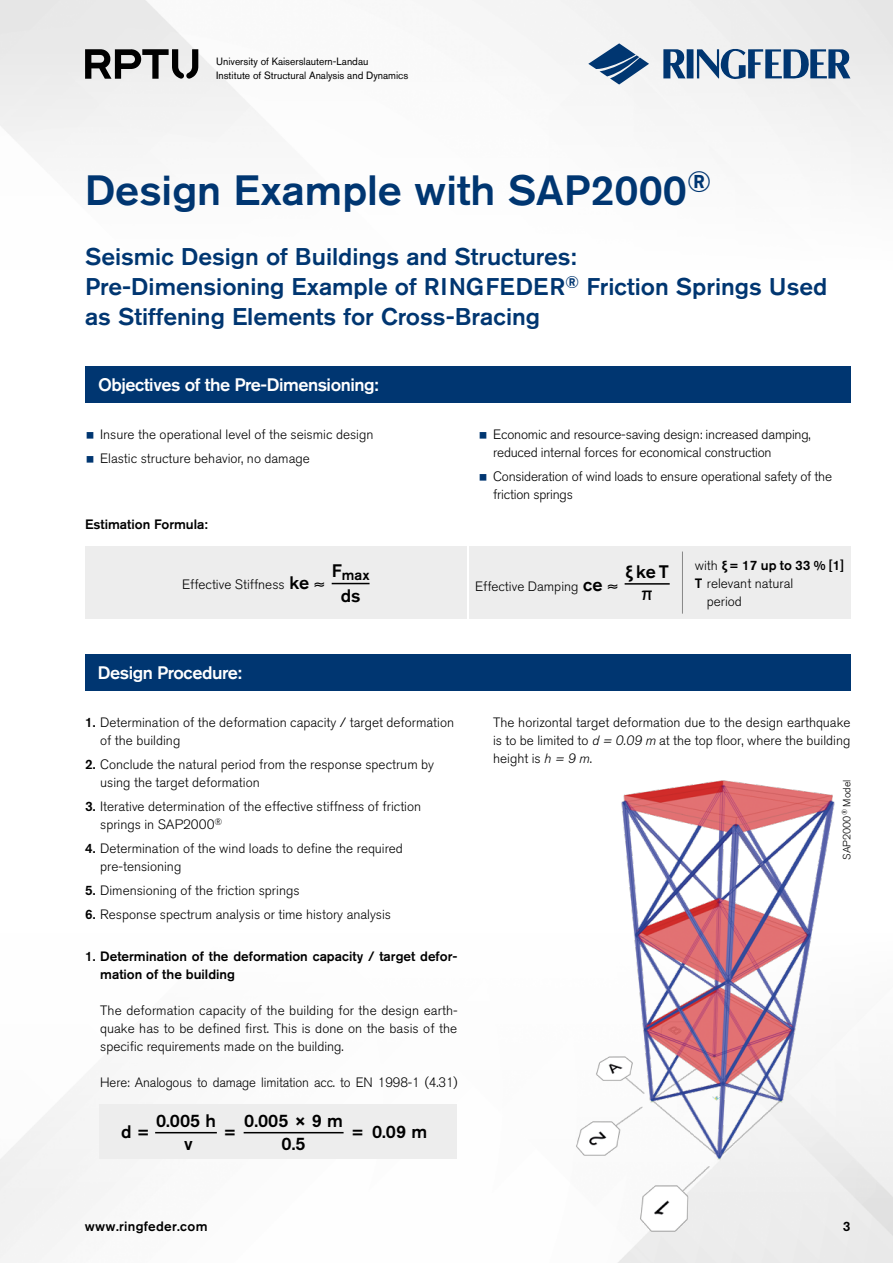
<style>
.page{position:relative;width:893px;height:1263px;background:#fff}
.page>*{position:absolute;margin:0;border:0;box-sizing:border-box;transform-origin:0 0}
.t1{font:500 42px "Akzidenz Grotesk BE";color:#003671}
.t2{font:500 24px/30px "Akzidenz Grotesk BE";color:#003671}
.t3{font:500 18px "Akzidenz Grotesk BE";letter-spacing:-.025em;color:#fff}
.t4{font:500 18px/22.8px "Akzidenz Grotesk BE";color:#000;text-align:center}
.t5{font:500 18px "Helvetica Neue LT Std";color:#000}
.t6{font:500 14.4px "Akzidenz Grotesk BE";color:#000}
.t7{font:300 13.5px/18px "Akzidenz Grotesk BE";color:#000}
.t8{font:500 13.5px/18px "Akzidenz Grotesk BE";color:#000}
.t9{font:500 13.5px "Akzidenz Grotesk BE";letter-spacing:.02em;color:#000}
.t10{font:10.5px/13.5px "Akzidenz Grotesk BE";color:#000}
.t11{font:300 10.5px "Akzidenz Grotesk BE";color:#000}
.s1{font-size:30px;color:#003671}
.s2{font-weight:500;font-size:18px}
.s3{font-family:"Arial";font-weight:700;font-size:16.95px}
.s4{font-weight:300}
.s5{font-family:"Arial";font-weight:700;font-size:12.6px}
.s6{font-weight:500}
.s7{font-style:italic}
</style>
<div class="page">
<img style="left:564px;top:780px;width:283px;height:455px">
<div style="left:100px;top:1105px;width:357px;height:54px;background:#ededed"></div>
<hr style="left:155px;top:1132px;width:62px;height:1px;background:#000">
<hr style="left:244px;top:1132px;width:100px;height:1px;background:#000">
<div style="left:85px;top:367px;width:766px;height:36px;background:#003671"></div>
<div style="left:469px;top:547px;width:381px;height:72px;background:#ededed"></div>
<div style="left:85px;top:547px;width:382px;height:72px;background:#ededed"></div>
<hr style="left:332px;top:583px;width:38px;height:1px;background:#000">
<hr style="left:625px;top:583px;width:45px;height:2px;background:#000">
<hr style="left:682px;top:551px;width:1px;height:63px;background:#878787">
<div style="left:85px;top:655px;width:765px;height:36px;background:#003671"></div>
<svg style="left:85px;top:49px;width:113px;height:30px;background:#7d7d7d"></svg>
<svg style="left:663px;top:48px;width:187px;height:32px"></svg>
<svg style="left:588px;top:43px;width:61px;height:42px"></svg>
<p class="t10" style="left:216px;top:55px;width:194px">University of Kaiserslautern-Landau<br>Institute of Structural Analysis and Dynamics</p>
<h1 class="t1" style="left:85px;top:164px;width:628px">Design Example with SAP2000<sup>®</sup></h1>
<h2 class="t2" style="left:85px;top:241px;width:744px">Seismic Design of Buildings and Structures:<br>Pre-Dimensioning Example of RINGFEDER<sup>®</sup> Friction Springs Used as Stiffening Elements for Cross-Bracing</h2>
<h3 class="t3" style="left:98px;top:374px;width:282px">Objectives of the Pre-Dimensioning:</h3>
<p class="t7" style="left:85px;top:425px;width:290px"><span class="s1">•</span> Insure the operational level of the seismic design</p>
<p class="t7" style="left:85px;top:449px;width:226px"><span class="s1">•</span> Elastic structure behavior, no damage</p>
<p class="t8" style="left:85px;top:515px;width:124px">Estimation Formula:</p>
<p class="t7" style="left:182px;top:576px;width:144px">Effective Stiffness <span class="s2">ke</span> ≈</p>
<p class="t6" style="left:332px;top:566px;width:39px"><sup>F</sup>max</p>
<h3 class="t4" style="left:341px;top:584px;width:21px">ds</h3>
<p class="t7" style="left:493px;top:425px;width:319px;text-indent:-15px"><span class="s1">•</span> Economic and resource-saving design: increased damping, reduced internal forces for economical construction</p>
<p class="t7" style="left:493px;top:467px;width:340px;text-indent:-15px"><span class="s1">•</span> Consideration of wind loads to ensure operational safety of the friction springs</p>
<p class="t7" style="left:475px;top:577px;width:144px">Effective Damping <span class="s2">ce</span> ≈</p>
<h3 class="t4" style="left:625px;top:560px;width:45px"><span class="s3">ξ</span>keT</h3>
<h3 class="t5" style="left:642px;top:583px;width:12px">π</h3>
<p class="t8" style="left:695px;top:556px;width:151px"><span class="s4">with</span> <span class="s5">ξ</span>= 17 up to 33 % [1]</p>
<p class="t7" style="left:695px;top:574px;width:100px"><span class="s6">T</span> relevant natural</p>
<p class="t7" style="left:707px;top:592px;width:37px">period</p>
<h3 class="t3" style="left:98px;top:662px;width:146px">Design Procedure:</h3>
<p class="t7" style="left:100px;top:713px;width:355px;text-indent:-15px"><span class="s6">1.</span> Determination of the deformation capacity / target deformation of the building</p>
<p class="t7" style="left:100px;top:755px;width:335px;text-indent:-15px"><span class="s6">2.</span> Conclude the natural period from the response spectrum by using the target deformation</p>
<p class="t7" style="left:100px;top:797px;width:322px;text-indent:-15px"><span class="s6">3.</span> Iterative determination of the effective stiffness of friction springs in SAP2000<sup>®</sup></p>
<p class="t7" style="left:100px;top:839px;width:304px;text-indent:-15px"><span class="s6">4.</span> Determination of the wind loads to define the required pre-tensioning</p>
<p class="t7" style="left:85px;top:881px;width:216px"><span class="s6">5.</span> Dimensioning of the friction springs</p>
<p class="t7" style="left:85px;top:905px;width:307px"><span class="s6">6.</span> Response spectrum analysis or time history analysis</p>
<p class="t8" style="left:100px;top:947px;width:359px;text-indent:-15px">1. Determination of the deformation capacity / target defor&shy;mation of the building</p>
<p class="t7" style="left:100px;top:1001px;width:359px;text-align:justify">The deformation capacity of the building for the design earth&shy;quake has to be defined first. This is done on the basis of the specific requirements made on the building.</p>
<p class="t7" style="left:100px;top:1073px;width:359px">Here: Analogous to damage limitation acc. to EN 1998-1 (4.31)</p>
<h3 class="t4" style="left:121px;top:1120px;width:30px">d =</h3>
<h3 class="t4" style="left:156px;top:1109px;width:61px">0.005 h v</h3>
<h3 class="t4" style="left:244px;top:1109px;width:100px">0.005 × 9 m<br>0.5</h3>
<h3 class="t4" style="left:224px;top:1120px;width:15px">=</h3>
<h3 class="t4" style="left:351px;top:1120px;width:78px">= 0.09 m</h3>
<p class="t7" style="left:493px;top:713px;width:359px;text-align:justify">The horizontal target deformation due to the design earthquake is to be limited to <span class="s7">d = 0.09 m</span> at the top floor, where the building height is <span class="s7">h = 9 m</span>.</p>
<p class="t11" style="left:841px;top:860px;width:81px;rotate:-90deg">SAP2000<sup>®</sup> Model</p>
<p class="t9" style="left:85px;top:1218px;width:124px">www.ringfeder.com</p>
<p class="t8" style="left:843px;top:1217px;width:9px">3</p>
</div>
